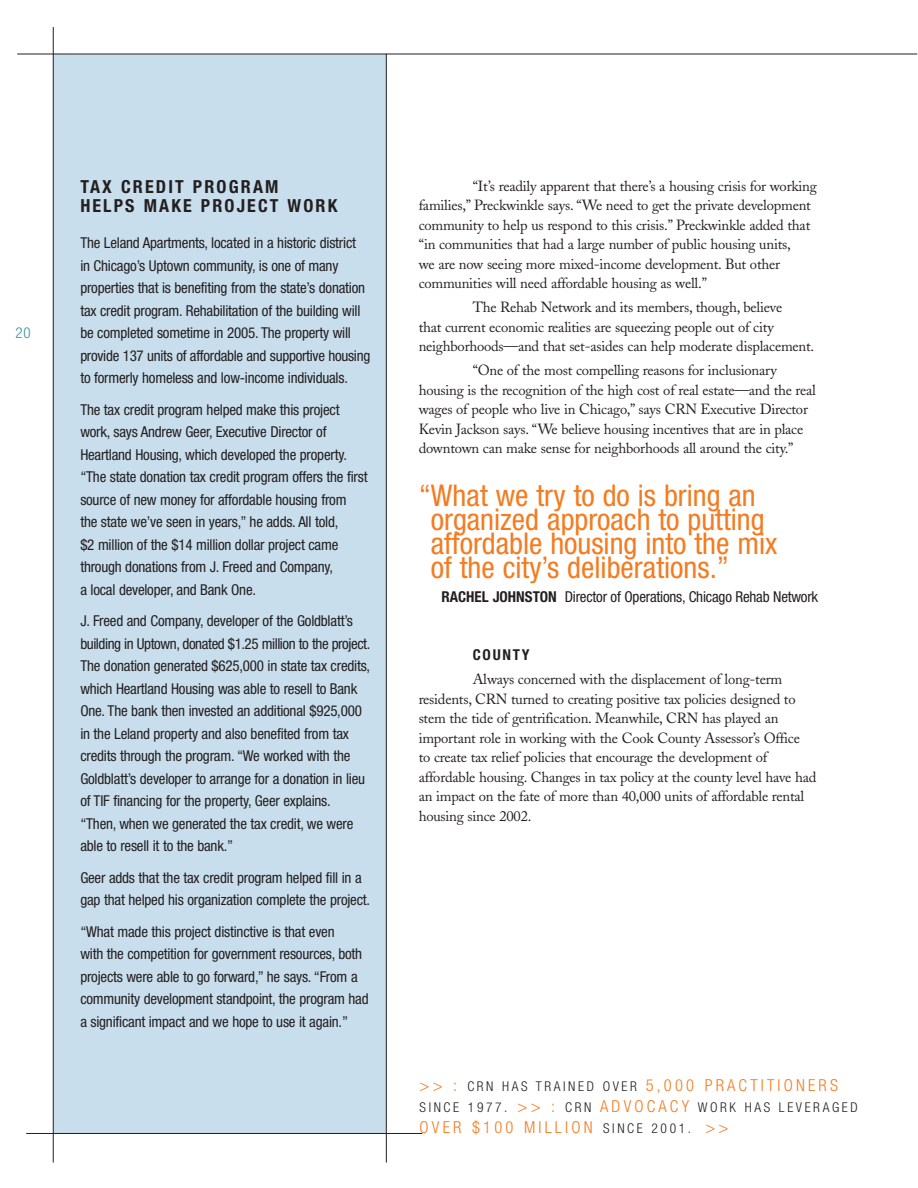
<style>
.page{position:relative;width:918px;height:1188px;background:#fff}
.page>*{position:absolute;margin:0;border:0;box-sizing:border-box;transform-origin:0 0}
.t1{font:condensed 30px/24px "Helvetica Neue";color:#f47b20}
.t2{font:700 condensed 18px/19.5px "Helvetica Neue";letter-spacing:.12em;color:#231f20}
.t3{font:300 condensed 16.5px "Helvetica Neue";letter-spacing:.19em;color:#f47b20}
.t4{font:condensed 15px/22.5px "Helvetica Neue";letter-spacing:-.015em;color:#231f20}
.t5{font:700 condensed 15px "Helvetica Neue";letter-spacing:.12em;color:#231f20}
.t6{font:300 condensed 15px "Helvetica Neue";color:#38939b}
.t7{font:14.7px/19.5px "Adobe Caslon";letter-spacing:-.015em;color:#231f20}
.t8{font:300 condensed 13.5px "Helvetica Neue";letter-spacing:.19em;color:#231f20}
.s1{font-weight:700}
.s2{font-size:13.5px;color:#231f20}
.s3{font-size:16.5px;color:#f47b20}
</style>
<div class="page">
<div style="left:54px;top:54px;width:332px;height:1079px;background:#c8deec"></div>
<hr style="left:26px;top:1133px;width:396px;height:1px;background:#231f20">
<hr style="left:53px;top:27px;width:1px;height:1135px;background:#231f20">
<hr style="left:17px;top:54px;width:900px;height:1px;background:#231f20">
<hr style="left:386px;top:54px;width:1px;height:1108px;background:#231f20">
<p class="t6" style="left:16px;top:327px;width:17px">20</p>
<p class="t2" style="left:80px;top:178px;width:259px">TAX CREDIT PROGRAM<br>HELPS MAKE PROJECT WORK</p>
<p class="t4" style="left:80px;top:233px;width:291px">The Leland Apartments, located in a historic district<br>in Chicago’s Uptown community, is one of many properties that is benefiting from the state’s donation tax credit program. Rehabilitation of the building will be completed sometime in 2005. The property will provide 137 units of affordable and supportive housing to formerly homeless and low-income individuals.</p>
<p class="t4" style="left:80px;top:400px;width:289px">The tax credit program helped make this project work, says Andrew Geer, Executive Director of Heartland Housing, which developed the property. “The state donation tax credit program offers the first source of new money for affordable housing from<br>the state we’ve seen in years,” he adds. All told,<br>$2 million of the $14 million dollar project came through donations from J. Freed and Company,<br>a local developer, and Bank One.</p>
<p class="t4" style="left:80px;top:611px;width:292px">J. Freed and Company, developer of the Goldblatt’s building in Uptown, donated $1.25 million to the project.<br>The donation generated $625,000 in state tax credits, which Heartland Housing was able to resell to Bank One. The bank then invested an additional $925,000 in the Leland property and also benefited from tax credits through the program. “We worked with the Goldblatt’s developer to arrange for a donation in lieu of TIF financing for the property, Geer explains. “Then, when we generated the tax credit, we were able to resell it to the bank.”</p>
<p class="t4" style="left:80px;top:868px;width:291px">Geer adds that the tax credit program helped fill in a gap that helped his organization complete the project.</p>
<p class="t4" style="left:80px;top:922px;width:290px">“What made this project distinctive is that even<br>with the competition for government resources, both projects were able to go forward,” he says. “From a community development standpoint, the program had a significant impact and we hope to use it again.”</p>
<p class="t7" style="left:419px;top:178px;width:400px;text-indent:54px">“It’s readily apparent that there’s a housing crisis for working families,” Preckwinkle says. “We need to get the private development community to help us respond to this crisis.” Preckwinkle added that “in communities that had a large number of public housing units,<br>we are now seeing more mixed-income development. But other communities will need affordable housing as well.”</p>
<p class="t7" style="left:419px;top:299px;width:397px;text-indent:54px">The Rehab Network and its members, though, believe<br>that current economic realities are squeezing people out of city neighborhoods—and that set-asides can help moderate displacement.</p>
<p class="t7" style="left:419px;top:362px;width:399px;text-indent:54px">“One of the most compelling reasons for inclusionary housing is the recognition of the high cost of real estate—and the real wages of people who live in Chicago,” says CRN Executive Director Kevin Jackson says. “We believe housing incentives that are in place downtown can make sense for neighborhoods all around the city.”</p>
<h1 class="t1" style="left:431px;top:486px;width:348px;text-indent:-12px">“What we try to do is bring an organized approach to putting affordable housing into the mix of the city’s deliberations.”</h1>
<p class="t4" style="left:442px;top:586px;width:378px"><span class="s1">RACHEL JOHNSTON</span> Director of Operations, Chicago Rehab Network</p>
<p class="t5" style="left:473px;top:650px;width:59px">COUNTY</p>
<p class="t7" style="left:419px;top:671px;width:399px;text-indent:54px">Always concerned with the displacement of long-term residents, CRN turned to creating positive tax policies designed to stem the tide of gentrification. Meanwhile, CRN has played an important role in working with the Cook County Assessor’s Office<br>to create tax relief policies that encourage the development of affordable housing. Changes in tax policy at the county level have had an impact on the fate of more than 40,000 units of affordable rental housing since 2002.</p>
<p class="t3" style="left:420px;top:1079px;width:420px">&gt;&gt; : <span class="s2">CRN HAS TRAINED OVER</span> 5,000 PRACTITIONERS</p>
<p class="t8" style="left:420px;top:1103px;width:440px">SINCE 1977. <span class="s3">&gt;&gt; :</span> CRN <span class="s3">ADVOCACY</span> WORK HAS LEVERAGED</p>
<p class="t3" style="left:420px;top:1121px;width:310px">OVER $100 MILLION <span class="s2">SINCE 2001.</span> &gt;&gt;</p>
</div>
